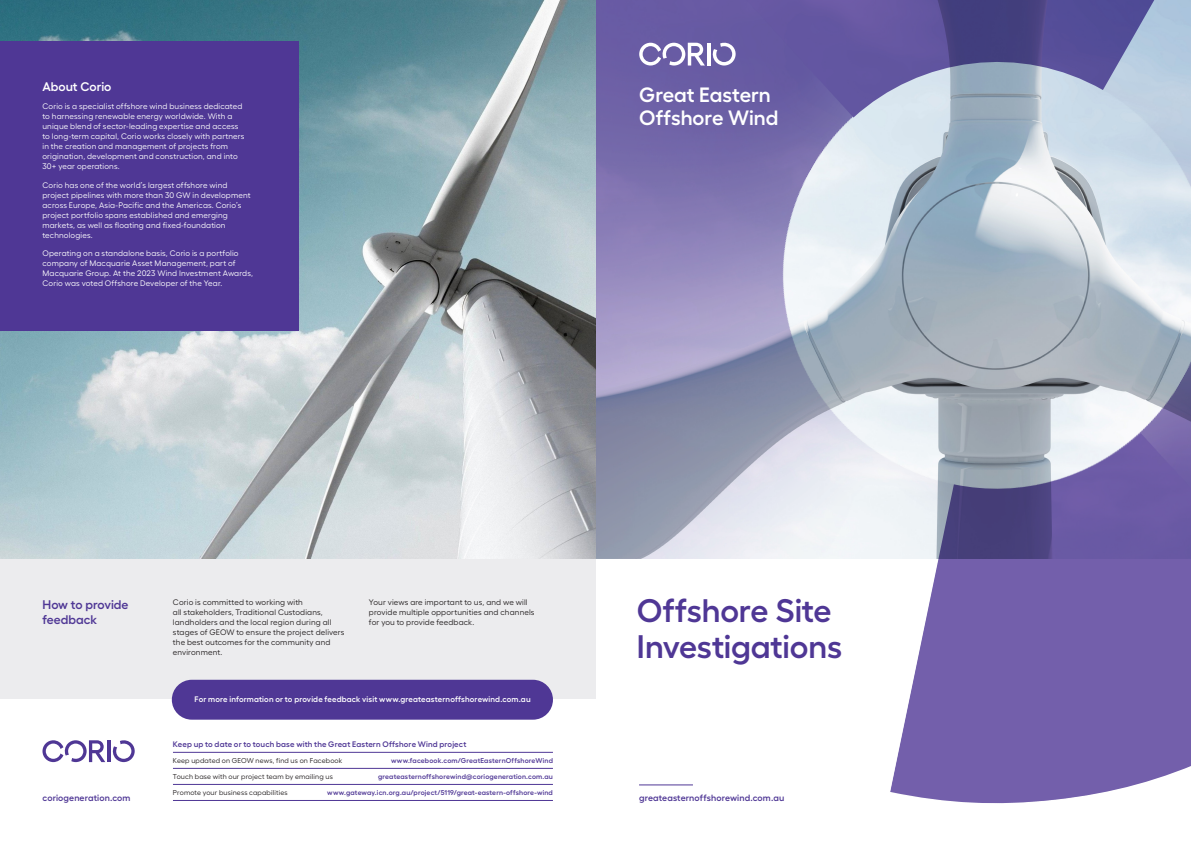
<style>
.page{position:relative;width:1191px;height:842px;background:#fff}
.page>*{position:absolute;margin:0;border:0;box-sizing:border-box;transform-origin:0 0}
.COR_A4_-_Title_1{font:600 32.5px/35.8px "Fellix";letter-spacing:-.005em;color:#4f3795}
.COR_A4_-_Title_1-2{font:600 20.7px/22.8px "Fellix";color:#fff}
.COR_A4_-_Heading_4{font:600 12.5px/15px "Fellix";color:#4f3795}
.COR_A4_-_Heading_4-2{font:600 12.5px "Fellix";color:#fff}
.COR_A4_-_Body_Semibold{font:600 9px "Fellix";letter-spacing:.01em;color:#4f3795}
.COR_A4_-_Body{font:8px/10px "Fellix";letter-spacing:.015em;color:#fff}
.COR_A4_-_Body-2{font:8px/10px "Fellix";letter-spacing:.015em;color:#231f20}
.COR_A4_-_Body-3{font:600 8px "Fellix";letter-spacing:.015em;color:#fff}
.COR_A4_-_Body-4{font:600 8px "Fellix";letter-spacing:.015em;color:#4f3795}
.COR_A4_-_Body-5{font:600 7px "Fellix";letter-spacing:.02em;color:#4f3795}
.COR_A4_-_Body-6{font:7px "Fellix";letter-spacing:.02em;color:#231f20}
</style>
<div class="page">
<img style="left:0;top:0;width:595px;height:558px">
<img style="left:595px;top:0;width:596px;height:559px">
<svg style="left:642px;top:0;width:549px;height:118px;background:#7876ae"></svg>
<svg style="left:890px;top:433px;width:301px;height:371px;background:#7f71af"></svg>
<svg style="left:595px;top:559px;width:343px;height:245px"></svg>
<div style="left:0;top:558px;width:595px;height:141px;background:#ececee"></div>
<div style="left:0;top:41px;width:299px;height:290px;background:#4f3795"></div>
<hr style="left:107px;top:740px;width:3px;height:22px;background:#4f3795">
<svg style="left:42px;top:740px;width:63px;height:22px"></svg>
<svg style="left:112px;top:740px;width:23px;height:22px"></svg>
<hr style="left:173px;top:752px;width:380px;height:1px;background:#4f3795">
<hr style="left:173px;top:768px;width:380px;height:1px;background:#4f3795">
<hr style="left:173px;top:784px;width:380px;height:1px;background:#4f3795">
<hr style="left:173px;top:800px;width:380px;height:1px;background:#4f3795">
<hr style="left:707px;top:43px;width:3px;height:23px;background:#fff">
<svg style="left:639px;top:43px;width:66px;height:23px"></svg>
<svg style="left:712px;top:43px;width:23px;height:23px"></svg>
<div style="left:172px;top:680px;width:381px;height:40px;background:#4f3795;border-radius:20px"></div>
<hr style="left:639px;top:785px;width:54px;height:1px;background:#4f3795">
<p class="COR_A4_-_Heading_4-2" style="left:42px;top:76px;width:70px">About Corio</p>
<p class="COR_A4_-_Body" style="left:42px;top:100px;width:203px">Corio is a specialist offshore wind business dedicated to harnessing renewable energy worldwide. With a unique blend of sector-leading expertise and access to long-term capital, Corio works closely with partners in the creation and management of projects from origination, development and construction, and into 30+ year operations.</p>
<p class="COR_A4_-_Body" style="left:42px;top:179px;width:210px">Corio has one of the world’s largest offshore wind project pipelines with more than 30 GW in development across Europe, Asia-Pacific and the Americas. Corio’s project portfolio spans established and emerging markets, as well as floating and fixed-foundation technologies.</p>
<p class="COR_A4_-_Body" style="left:42px;top:248px;width:212px">Operating on a standalone basis, Corio is a portfolio company of Macquarie Asset Management, part of Macquarie Group. At the 2023 Wind Investment Awards, Corio was voted Offshore Developer of the Year.</p>
<p class="COR_A4_-_Title_1-2" style="left:639px;top:81px;width:141px">Great Eastern<br>Offshore Wind</p>
<p class="COR_A4_-_Heading_4" style="left:42px;top:596px;width:88px">How to provide feedback</p>
<p class="COR_A4_-_Body_Semibold" style="left:42px;top:790px;width:90px">coriogeneration.com</p>
<p class="COR_A4_-_Body-2" style="left:173px;top:596px;width:173px">Corio is committed to working with<br>all stakeholders, Traditional Custodians, landholders and the local region during all stages of GEOW to ensure the project delivers the best outcomes for the community and environment.</p>
<p class="COR_A4_-_Body-2" style="left:369px;top:596px;width:167px">Your views are important to us, and we will provide multiple opportunities and channels for you to provide feedback.</p>
<p class="COR_A4_-_Title_1" style="left:637px;top:589px;width:207px">Offshore Site<br>Investigations</p>
<p class="COR_A4_-_Body-3" style="left:195px;top:693px;width:337px">For more information or to provide feedback visit www.greateasternoffshorewind.com.au</p>
<p class="COR_A4_-_Body-4" style="left:173px;top:738px;width:295px">Keep up to date or to touch base with the Great Eastern Offshore Wind project</p>
<p class="COR_A4_-_Body-6" style="left:173px;top:755px;width:171px">Keep updated on GEOW news, find us on Facebook</p>
<p class="COR_A4_-_Body-5" style="left:391px;top:755px;width:163px">www.facebook.com/GreatEasternOffshoreWind</p>
<p class="COR_A4_-_Body-6" style="left:173px;top:771px;width:161px">Touch base with our project team by emailing us</p>
<p class="COR_A4_-_Body-5" style="left:378px;top:771px;width:176px">greateasternoffshorewind@coriogeneration.com.au</p>
<p class="COR_A4_-_Body-6" style="left:173px;top:787px;width:116px">Promote your business capabilities</p>
<p class="COR_A4_-_Body-5" style="left:327px;top:787px;width:227px">www.gateway.icn.org.au/project/5119/great-eastern-offshore-wind</p>
<p class="COR_A4_-_Body_Semibold" style="left:639px;top:790px;width:147px">greateasternoffshorewind.com.au</p>
</div>
